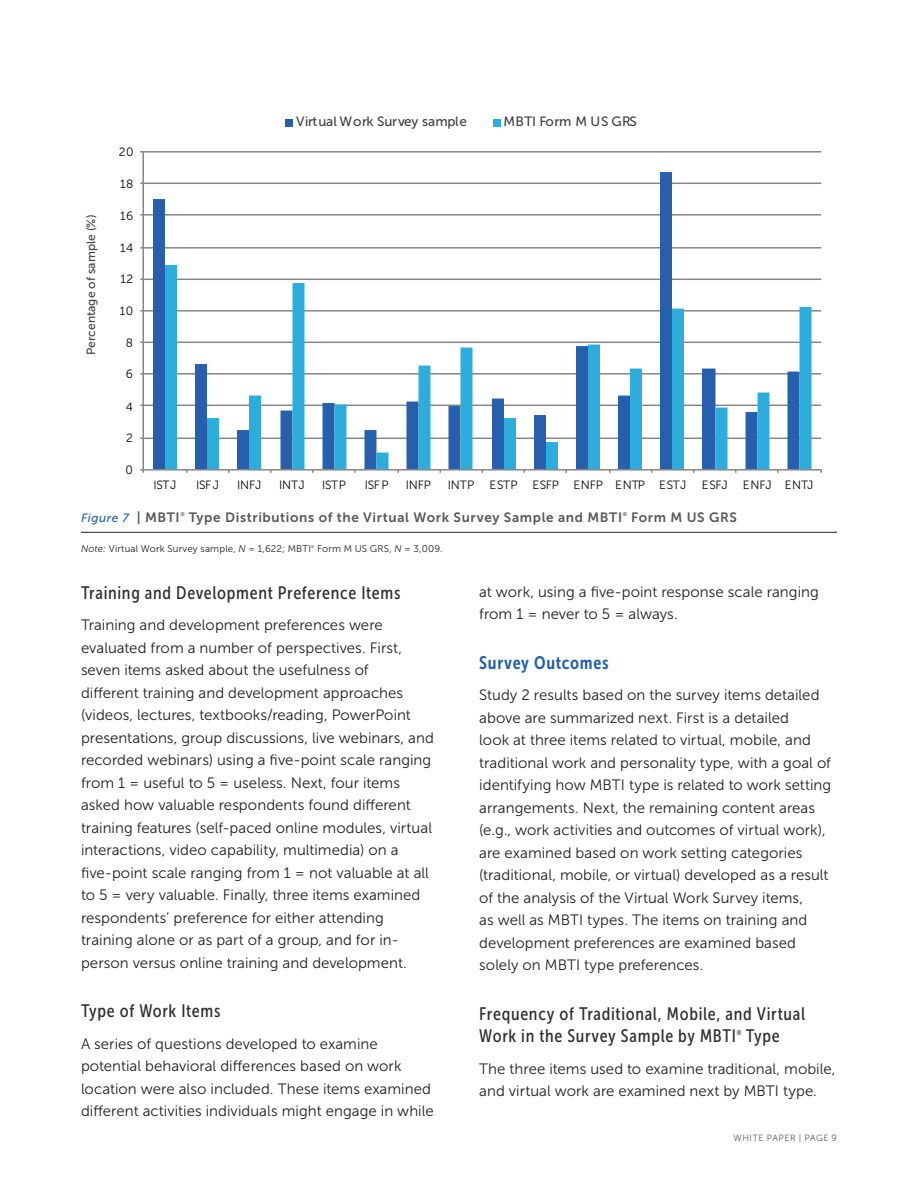
<style>
.page{position:relative;width:918px;height:1188px;background:#fff}
.page>*{position:absolute;margin:0;border:0;box-sizing:border-box;transform-origin:0 0}
.t1{font:18px/22.5px "Museo Sans Cond 500";letter-spacing:.035em;color:#312d2d}
.t2{font:18px "Museo Sans Cond 700";letter-spacing:.04em;color:#205fab}
.t3{font:15px/22.5px "Museo Sans 300";letter-spacing:.005em;color:#231f20}
.t4{font:13.5px "Museo Sans 700";letter-spacing:.045em;color:#57585a}
.t5{font:13.5px "Museo Sans 500";letter-spacing:.005em;color:#404040}
.t6{font:12px "Museo Sans 300";letter-spacing:-.005em;color:#040503}
.t7{font:12px "Museo Sans 500";color:#404040}
.t8{font:italic 12px "Museo Sans 500";letter-spacing:.05em;color:#205fab}
.t9{font:9.75px "Museo Sans 300";letter-spacing:.02em;color:#231f20}
.t10{font:9px "Museo Sans 300";letter-spacing:.06em;color:#57585a}
.t11{font:7.2px "Museo Sans Cond 500";color:#312d2d}
.t12{font:5.4px "Museo Sans 700";color:#57585a}
.t13{font:3.9px "Museo Sans 300";color:#231f20}
.s1{font-family:"Museo Sans 700";font-style:normal;font-size:13.5px;color:#57585a}
.s2{font-style:italic}
</style>
<div class="page">
<hr style="left:143px;top:438px;width:678px;height:1px;background:#868686">
<hr style="left:143px;top:405px;width:678px;height:1px;background:#868686">
<hr style="left:143px;top:373px;width:678px;height:2px;background:#868686">
<hr style="left:143px;top:342px;width:678px;height:1px;background:#868686">
<hr style="left:143px;top:310px;width:678px;height:2px;background:#868686">
<hr style="left:143px;top:279px;width:678px;height:1px;background:#868686">
<hr style="left:143px;top:247px;width:678px;height:2px;background:#868686">
<hr style="left:143px;top:214px;width:678px;height:2px;background:#868686">
<hr style="left:143px;top:183px;width:678px;height:1px;background:#868686">
<hr style="left:143px;top:151px;width:678px;height:2px;background:#868686">
<svg style="left:153px;top:172px;width:647px;height:297px"></svg>
<svg style="left:165px;top:265px;width:647px;height:204px"></svg>
<hr style="left:142px;top:152px;width:2px;height:318px;background:#868686">
<hr style="left:143px;top:469px;width:678px;height:2px;background:#868686">
<div style="left:285px;top:120px;width:7px;height:7px;background:#275fac"></div>
<div style="left:494px;top:120px;width:7px;height:7px;background:#2caddc"></div>
<hr style="left:81px;top:532px;width:756px;height:1px;background:#231f20">
<p class="t7" style="left:85px;top:355px;width:142px;rotate:-90deg">Percentage of sample (%)</p>
<p class="t6" style="left:119px;top:146px;width:16px">20</p>
<p class="t6" style="left:120px;top:177px;width:15px">18</p>
<p class="t6" style="left:120px;top:209px;width:15px">16</p>
<p class="t6" style="left:120px;top:241px;width:15px">14</p>
<p class="t6" style="left:121px;top:272px;width:14px">12</p>
<p class="t6" style="left:120px;top:305px;width:15px">10</p>
<p class="t6" style="left:126px;top:336px;width:9px">8</p>
<p class="t6" style="left:126px;top:368px;width:9px">6</p>
<p class="t6" style="left:126px;top:400px;width:9px">4</p>
<p class="t6" style="left:126px;top:431px;width:8px">2</p>
<p class="t6" style="left:125px;top:463px;width:9px">0</p>
<p class="t5" style="left:296px;top:114px;width:173px">Virtual Work Survey sample</p>
<p class="t5" style="left:504px;top:114px;width:135px">MBTI Form M US GRS</p>
<p class="t6" style="left:154px;top:479px;width:24px">ISTJ</p>
<p class="t6" style="left:196px;top:479px;width:24px">ISF J</p>
<p class="t6" style="left:237px;top:479px;width:26px">INFJ</p>
<p class="t6" style="left:279px;top:479px;width:27px">INTJ</p>
<p class="t6" style="left:322px;top:479px;width:25px">ISTP</p>
<p class="t6" style="left:365px;top:479px;width:25px">ISFP</p>
<p class="t6" style="left:406px;top:479px;width:27px">INFP</p>
<p class="t6" style="left:448px;top:479px;width:28px">INTP</p>
<p class="t6" style="left:490px;top:479px;width:198px">ESTP ESFP ENFP ENTP ESTJ</p>
<p class="t6" style="left:702px;top:479px;width:27px">ESFJ</p>
<p class="t6" style="left:743px;top:479px;width:72px">ENFJ ENTJ</p>
<p class="t8" style="left:81px;top:511px;width:100px">Figure 7 <span class="s1">| MBTI</span></p>
<p class="t12" style="left:180px;top:511px;width:6px">®</p>
<p class="t4" style="left:189px;top:509px;width:435px">Type Distributions of the Virtual Work Survey Sample and MBTI</p>
<p class="t12" style="left:623px;top:511px;width:6px">®</p>
<p class="t4" style="left:631px;top:509px;width:107px">Form M US GRS</p>
<p class="t9" style="left:81px;top:543px;width:232px"><span class="s2">Note:</span> Virtual Work Survey sample, <span class="s2">N</span> = 1,622; MBTI</p>
<p class="t13" style="left:311px;top:544px;width:5px">®</p>
<p class="t9" style="left:317px;top:543px;width:127px">Form M US GRS, <span class="s2">N</span> = 3,009.</p>
<p class="t1" style="left:81px;top:581px;width:321px">Training and Development Preference Items</p>
<p class="t3" style="left:81px;top:614px;width:354px">Training and development preferences were evaluated from a number of perspectives. First, seven items asked about the usefulness of<br>different training and development approaches (videos, lectures, textbooks/reading, PowerPoint presentations, group discussions, live webinars, and recorded webinars) using a five-point scale ranging from 1 = useful to 5 = useless. Next, four items asked how valuable respondents found different training features (self-paced online modules, virtual interactions, video capability, multimedia) on a five-point scale ranging from 1 = not valuable at all to 5 = very valuable. Finally, three items examined respondents’ preference for either attending training alone or as part of a group, and for in&shy;person versus online training and development.</p>
<p class="t1" style="left:81px;top:1000px;width:141px">Type of Work Items</p>
<p class="t3" style="left:81px;top:1033px;width:354px">A series of questions developed to examine potential behavioral differences based on work location were also included. These items examined different activities individuals might engage in while</p>
<p class="t3" style="left:479px;top:580px;width:341px">at work, using a five-point response scale ranging from 1 = never to 5 = always.</p>
<p class="t2" style="left:479px;top:652px;width:131px">Survey Outcomes</p>
<p class="t3" style="left:479px;top:684px;width:354px">Study 2 results based on the survey items detailed above are summarized next. First is a detailed<br>look at three items related to virtual, mobile, and traditional work and personality type, with a goal of identifying how MBTI type is related to work setting arrangements. Next, the remaining content areas (e.g., work activities and outcomes of virtual work), are examined based on work setting categories (traditional, mobile, or virtual) developed as a result of the analysis of the Virtual Work Survey items,<br>as well as MBTI types. The items on training and development preferences are examined based solely on MBTI type preferences.</p>
<p class="t1" style="left:479px;top:1002px;width:327px">Frequency of Traditional, Mobile, and Virtual<br>Work in the Survey Sample by MBTI</p>
<p class="t11" style="left:737px;top:1028px;width:6px">®</p>
<p class="t1" style="left:746px;top:1025px;width:35px">Type</p>
<p class="t3" style="left:479px;top:1057px;width:358px">The three items used to examine traditional, mobile, and virtual work are examined next by MBTI type.</p>
<p class="t10" style="left:733px;top:1133px;width:105px">WHITE PAPER | PAGE 9</p>
</div>
